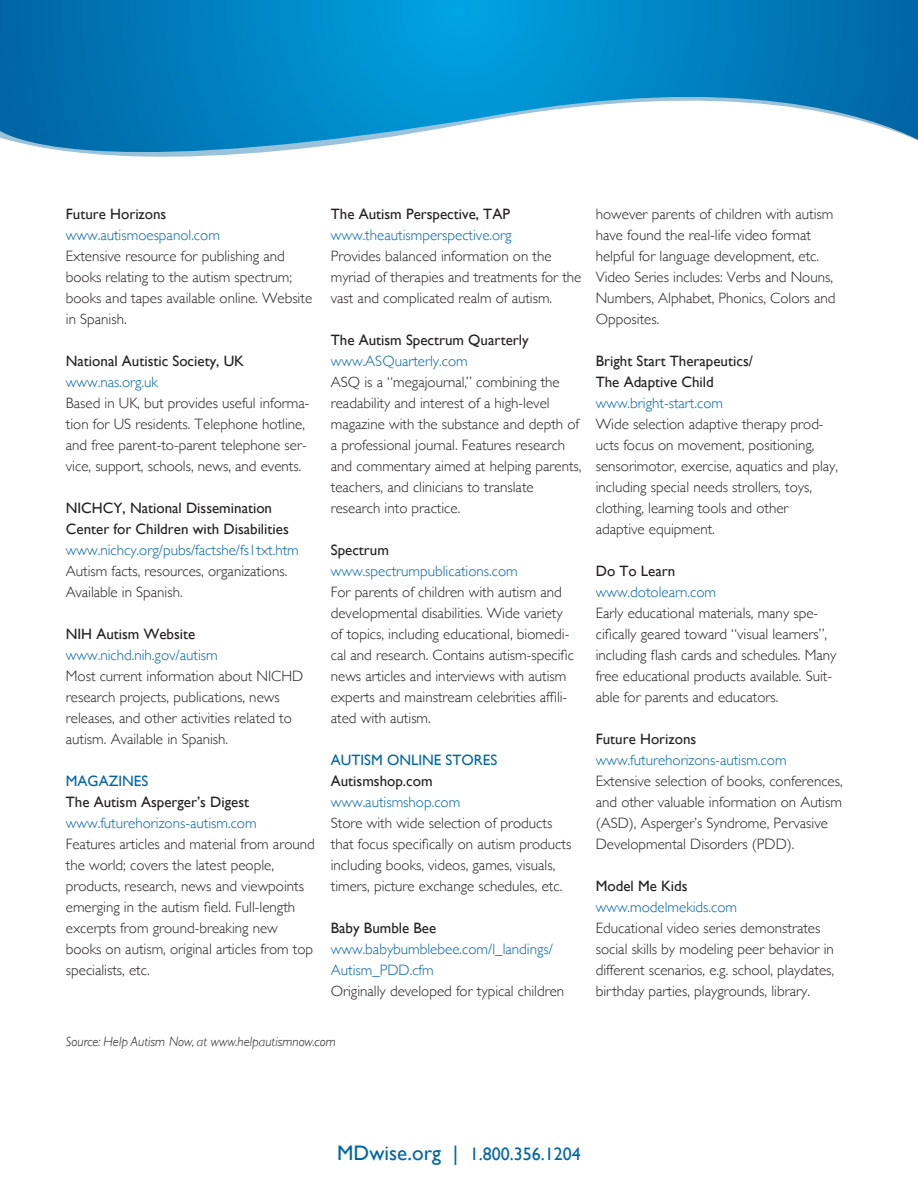
<style>
.page{position:relative;width:918px;height:1188px;background:#fff}
.page>*{position:absolute;margin:0;border:0;box-sizing:border-box;transform-origin:0 0}
.t1{font:18px "Gill Sans";color:#0065a4}
.t2{font:300 15px/21px "Gill Sans";color:#231f20}
.t3{font:300 15px/21px "Gill Sans";color:#0065a4}
.t4{font:15px/21px "Gill Sans";color:#231f20}
.t5{font:15px "Gill Sans";color:#0065a4}
.t6{font:italic 300 13.5px "Gill Sans";color:#231f20}
.s1{font-size:21px}
</style>
<div class="page">
<svg style="left:0;top:0;width:918px;height:157px"></svg>
<p class="t4" style="left:66px;top:203px;width:102px">Future Horizons</p>
<p class="t3" style="left:66px;top:224px;width:156px">www.autismoespanol.com</p>
<p class="t2" style="left:66px;top:245px;width:248px">Extensive resource for publishing and books relating to the autism spectrum; books and tapes available online. Website in Spanish.</p>
<p class="t4" style="left:66px;top:350px;width:180px">National Autistic Society, UK</p>
<p class="t3" style="left:66px;top:371px;width:94px">www.nas.org.uk</p>
<p class="t2" style="left:66px;top:392px;width:245px">Based in UK, but provides useful informa&shy;tion for US residents. Telephone hotline, and free parent-to-parent telephone ser&shy;vice, support, schools, news, and events.</p>
<p class="t4" style="left:66px;top:497px;width:224px">NICHCY, National Dissemination<br>Center for Children with Disabilities</p>
<p class="t3" style="left:66px;top:539px;width:234px">www.nichcy.org/pubs/factshe/fs1txt.htm</p>
<p class="t2" style="left:66px;top:560px;width:223px">Autism facts, resources, organizations.<br>Available in Spanish.</p>
<p class="t4" style="left:66px;top:623px;width:131px">NIH Autism Website</p>
<p class="t3" style="left:66px;top:644px;width:153px">www.nichd.nih.gov/autism</p>
<p class="t2" style="left:66px;top:665px;width:239px">Most current information about NICHD research projects, publications, news releases, and other activities related to autism. Available in Spanish.</p>
<p class="t5" style="left:66px;top:772px;width:84px">MAGAZINES</p>
<p class="t4" style="left:66px;top:791px;width:185px">The Autism Asperger’s Digest</p>
<p class="t3" style="left:66px;top:812px;width:192px">www.futurehorizons-autism.com</p>
<p class="t2" style="left:66px;top:833px;width:250px">Features articles and material from around the world; covers the latest people, products, research, news and viewpoints emerging in the autism field. Full-length excerpts from ground-breaking new books on autism, original articles from top specialists, etc.</p>
<p class="t4" style="left:331px;top:203px;width:181px">The Autism Perspective, TAP</p>
<p class="t3" style="left:331px;top:224px;width:182px">www.theautismperspective.org</p>
<p class="t2" style="left:331px;top:245px;width:252px">Provides balanced information on the myriad of therapies and treatments for the vast and complicated realm of autism.</p>
<p class="t4" style="left:331px;top:329px;width:199px">The Autism Spectrum Quarterly</p>
<p class="t3" style="left:331px;top:350px;width:139px">www.ASQuarterly.com</p>
<p class="t2" style="left:331px;top:371px;width:252px">ASQ is a “megajournal,” combining the readability and interest of a high-level magazine with the substance and depth of a professional journal. Features research and commentary aimed at helping parents, teachers, and clinicians to translate research into practice.</p>
<p class="t4" style="left:331px;top:539px;width:60px">Spectrum</p>
<p class="t3" style="left:331px;top:560px;width:189px">www.spectrumpublications.com</p>
<p class="t2" style="left:331px;top:581px;width:245px">For parents of children with autism and developmental disabilities. Wide variety of topics, including educational, biomedi&shy;cal and research. Contains autism-specific news articles and interviews with autism experts and mainstream celebrities affili&shy;ated with autism.</p>
<p class="t5" style="left:331px;top:751px;width:168px">AUTISM ONLINE STORES</p>
<p class="t4" style="left:331px;top:770px;width:103px">Autismshop.com</p>
<p class="t3" style="left:331px;top:791px;width:131px">www.autismshop.com</p>
<p class="t2" style="left:331px;top:812px;width:242px">Store with wide selection of products that focus specifically on autism products including books, videos, games, visuals, timers, picture exchange schedules, etc.</p>
<p class="t4" style="left:331px;top:917px;width:107px">Baby Bumble Bee</p>
<p class="t3" style="left:331px;top:938px;width:224px">www.babybumblebee.com/l_landings/<br>Autism_PDD.cfm</p>
<p class="t2" style="left:331px;top:980px;width:235px">Originally developed for typical children</p>
<p class="t2" style="left:596px;top:203px;width:241px">however parents of children with autism have found the real-life video format helpful for language development, etc.<br>Video Series includes: Verbs and Nouns, Numbers, Alphabet, Phonics, Colors and Opposites.</p>
<p class="t4" style="left:596px;top:350px;width:159px">Bright Start Therapeutics/<br>The Adaptive Child</p>
<p class="t3" style="left:596px;top:392px;width:129px">www.bright-start.com</p>
<p class="t2" style="left:596px;top:413px;width:244px">Wide selection adaptive therapy prod&shy;ucts focus on movement, positioning, sensorimotor, exercise, aquatics and play, including special needs strollers, toys, clothing, learning tools and other adaptive equipment.</p>
<p class="t4" style="left:596px;top:560px;width:81px">Do To Learn</p>
<p class="t3" style="left:596px;top:581px;width:122px">www.dotolearn.com</p>
<p class="t2" style="left:596px;top:602px;width:242px">Early educational materials, many spe&shy;cifically geared toward “visual learners”, including flash cards and schedules. Many free educational products available. Suit&shy;able for parents and educators.</p>
<p class="t4" style="left:596px;top:728px;width:102px">Future Horizons</p>
<p class="t3" style="left:596px;top:749px;width:192px">www.futurehorizons-autism.com</p>
<p class="t2" style="left:596px;top:770px;width:249px">Extensive selection of books, conferences, and other valuable information on Autism (ASD), Asperger’s Syndrome, Pervasive Developmental Disorders (PDD).</p>
<p class="t4" style="left:596px;top:875px;width:93px">Model Me Kids</p>
<p class="t3" style="left:596px;top:896px;width:143px">www.modelmekids.com</p>
<p class="t2" style="left:596px;top:917px;width:240px">Educational video series demonstrates social skills by modeling peer behavior in different scenarios, e.g. school, playdates, birthday parties, playgrounds, library.</p>
<p class="t6" style="left:66px;top:1034px;width:272px">Source: Help Autism Now, at www.helpautismnow.com</p>
<p class="t1" style="left:337px;top:1144px;width:245px"><span class="s1">MDwise.org |</span> 1.800.356.1204</p>
</div>
